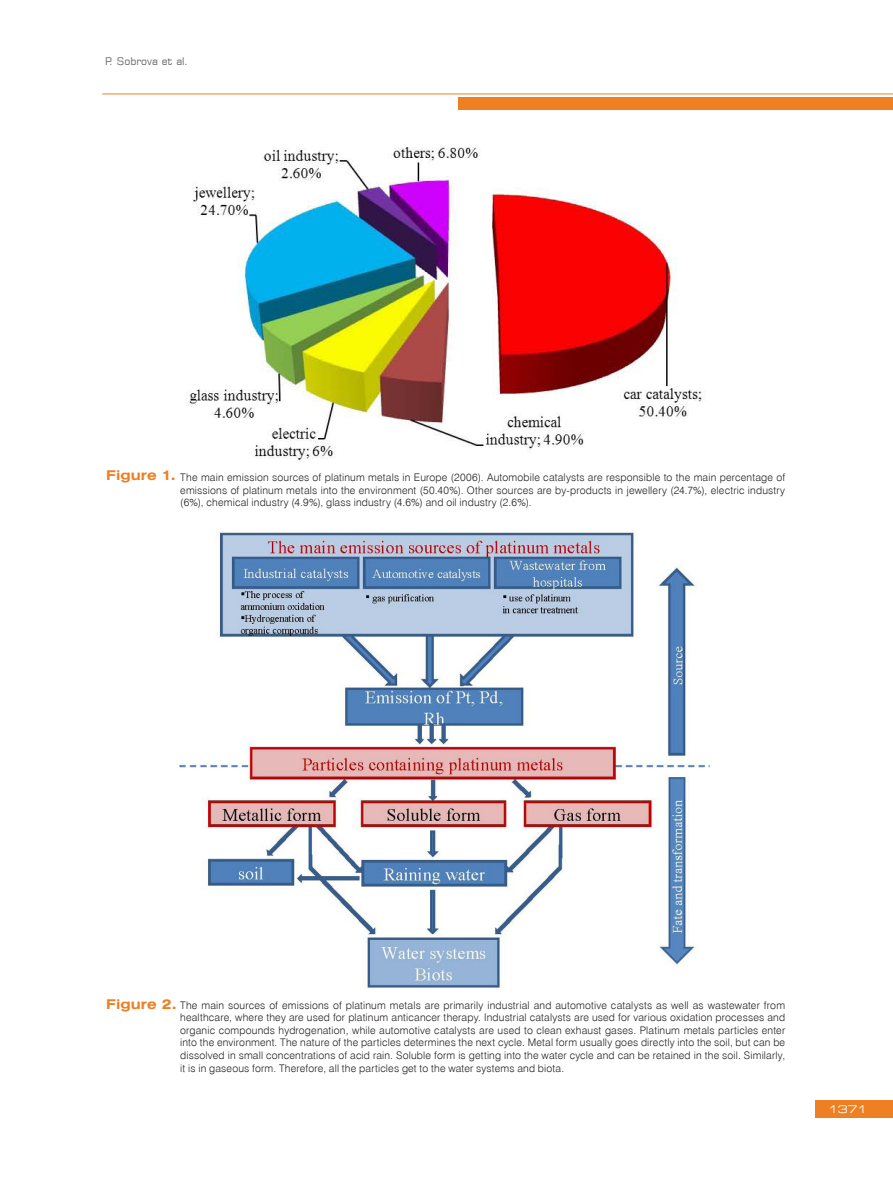
<style>
.page{position:relative;width:893px;height:1178px;background:#fff}
.page>*{position:absolute;margin:0;border:0;box-sizing:border-box;transform-origin:0 0}
.t1{font:10.5px/12.6px "Swis 721 Lt EU";letter-spacing:.015em;color:#231f20;text-align:justify}
.t2{font:10.5px "Square 721 EU";color:#6c6d70}
.t3{font:10.5px "Square 721 Ex EU";color:#fff}
.s1{font-family:"Swis 721 Ex EU";font-weight:700;font-size:13.5px;color:#ee7f22}
</style>
<div class="page">
<div style="left:815px;top:1100px;width:78px;height:17px;background:#ee7f22"></div>
<hr style="left:102px;top:94px;width:791px;height:1px;background:#ee7f22">
<div style="left:458px;top:97px;width:435px;height:12px;background:#ee7f22"></div>
<img style="left:186px;top:147px;width:519px;height:315px">
<img style="left:179px;top:531px;width:531px;height:458px">
<p class="t2" style="left:105px;top:54px;width:84px">P. Sobrova et al.</p>
<p class="t1" style="left:180px;top:471px;width:606px;text-indent:-74px"><span class="s1">Figure 1.</span> The main emission sources of platinum metals in Europe (2006). Automobile catalysts are responsible to the main percentage of emissions of platinum metals into the environment (50.40%). Other sources are by-products in jewellery (24.7%), electric industry (6%), chemical industry (4.9%), glass industry (4.6%) and oil industry (2.6%).</p>
<p class="t1" style="left:180px;top:999px;width:607px;text-indent:-74px"><span class="s1">Figure 2.</span> The main sources of emissions of platinum metals are primarily industrial and automotive catalysts as well as wastewater from healthcare, where they are used for platinum anticancer therapy. Industrial catalysts are used for various oxidation processes and organic compounds hydrogenation, while automotive catalysts are used to clean exhaust gases. Platinum metals particles enter into the environment. The nature of the particles determines the next cycle. Metal form usually goes directly into the soil, but can be dissolved in small concentrations of acid rain. Soluble form is getting into the water cycle and can be retained in the soil. Similarly, it is in gaseous form. Therefore, all the particles get to the water systems and biota.</p>
<p class="t3" style="left:828px;top:1102px;width:41px">1371</p>
</div>
